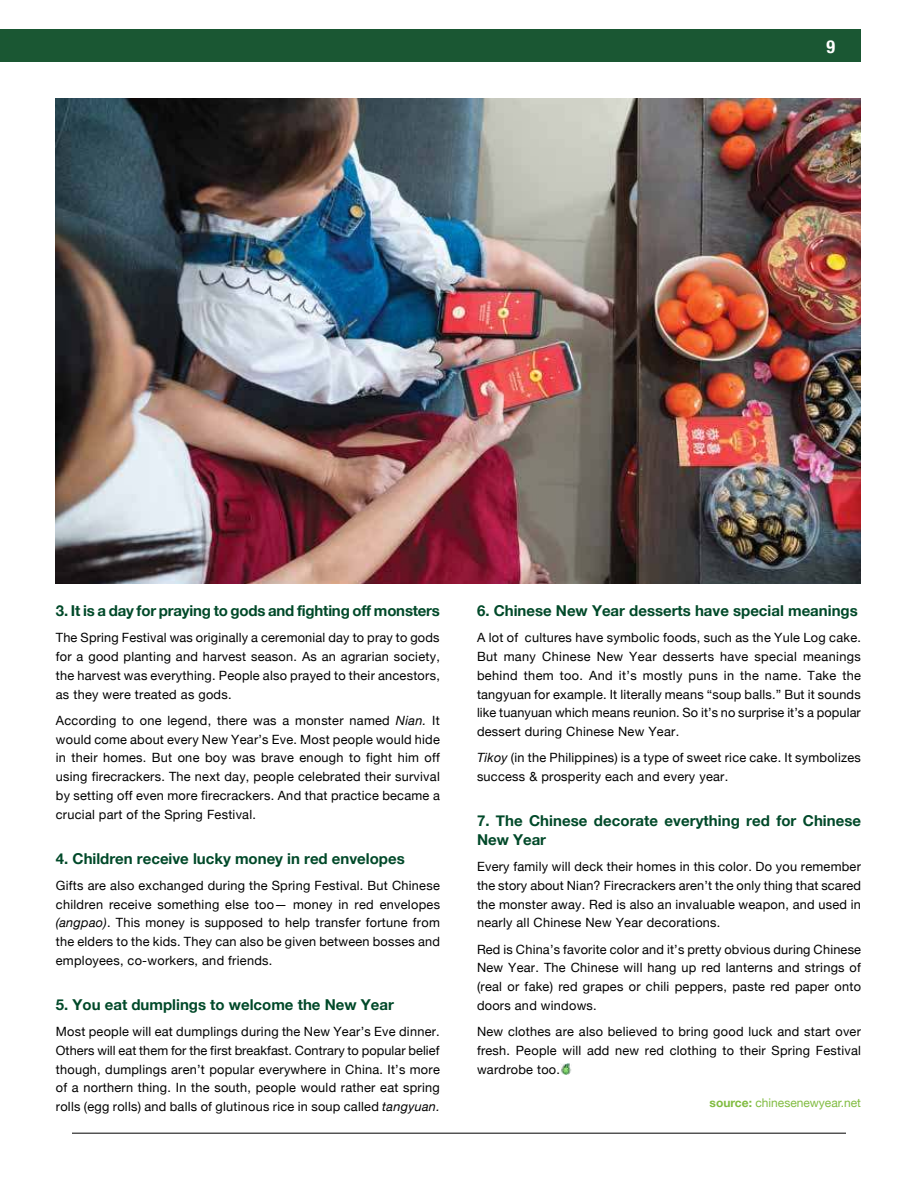
<style>
.page{position:relative;width:918px;height:1188px;background:#fff}
.page>*{position:absolute;margin:0;border:0;box-sizing:border-box;transform-origin:0 0}
.t1{font:700 condensed 18px "Helvetica Neue";color:#fff}
.t2{font:700 15px/18.8px "Helvetica Neue";color:#014929}
.t3{font:12.75px/18.8px "Helvetica Neue";letter-spacing:.02em;color:#000;text-align:justify}
.t4{font:12px "Helvetica Neue";color:#81bc41}
.s1{font-style:italic}
.s2{font-weight:700}
</style>
<div class="page">
<div style="left:0;top:29px;width:860px;height:33px;background:#1a5733"></div>
<hr style="left:72px;top:1133px;width:774px;height:1px;background:#000">
<svg style="left:561px;top:1064px;width:10px;height:10px"></svg>
<img style="left:56px;top:98px;width:805px;height:486px">
<h1 class="t1" style="left:827px;top:40px;width:10px">9</h1>
<p class="t2" style="left:56px;top:603px;width:386px">3. It is a day for praying to gods and fighting off monsters</p>
<p class="t3" style="left:56px;top:629px;width:386px">The Spring Festival was originally a ceremonial day to pray to gods for a good planting and harvest season. As an agrarian society, the harvest was everything. People also prayed to their ancestors, as they were treated as gods.</p>
<p class="t3" style="left:56px;top:712px;width:386px">According to one legend, there was a monster named <span class="s1">Nian.</span> It would come about every New Year’s Eve. Most people would hide in their homes. But one boy was brave enough to fight him off using firecrackers. The next day, people celebrated their survival by setting off even more firecrackers. And that practice became a crucial part of the Spring Festival.</p>
<p class="t2" style="left:56px;top:850px;width:350px">4. Children receive lucky money in red envelopes</p>
<p class="t3" style="left:56px;top:877px;width:386px">Gifts are also exchanged during the Spring Festival. But Chinese children receive something else too— money in red envelopes <span class="s1">(angpao)</span>. This money is supposed to help transfer fortune from the elders to the kids. They can also be given between bosses and employees, co-workers, and friends.</p>
<p class="t2" style="left:56px;top:996px;width:339px">5. You eat dumplings to welcome the New Year</p>
<p class="t3" style="left:56px;top:1023px;width:386px">Most people will eat dumplings during the New Year’s Eve dinner.<br>Others will eat them for the first breakfast. Contrary to popular belief though, dumplings aren’t popular everywhere in China. It’s more of a northern thing. In the south, people would rather eat spring rolls (egg rolls) and balls of glutinous rice in soup called <span class="s1">tangyuan.</span></p>
<p class="t2" style="left:477px;top:603px;width:382px">6. Chinese New Year desserts have special meanings</p>
<p class="t3" style="left:477px;top:629px;width:386px">A lot of cultures have symbolic foods, such as the Yule Log cake.<br>But many Chinese New Year desserts have special meanings behind them too. And it’s mostly puns in the name. Take the tangyuan for example. It literally means “soup balls.” But it sounds like tuanyuan which means reunion. So it’s no surprise it’s a popular dessert during Chinese New Year.</p>
<p class="t3" style="left:477px;top:749px;width:386px"><span class="s1">Tikoy</span> (in the Philippines) is a type of sweet rice cake. It symbolizes success &amp; prosperity each and every year.</p>
<p class="t2" style="left:477px;top:813px;width:386px">7. The Chinese decorate everything red for Chinese<br>New Year</p>
<p class="t3" style="left:477px;top:858px;width:386px">Every family will deck their homes in this color. Do you remember the story about Nian? Firecrackers aren’t the only thing that scared the monster away. Red is also an invaluable weapon, and used in nearly all Chinese New Year decorations.</p>
<p class="t3" style="left:477px;top:940px;width:386px">Red is China’s favorite color and it’s pretty obvious during Chinese New Year. The Chinese will hang up red lanterns and strings of (real or fake) red grapes or chili peppers, paste red paper onto doors and windows.</p>
<p class="t3" style="left:477px;top:1023px;width:386px">New clothes are also believed to bring good luck and start over fresh. People will add new red clothing to their Spring Festival wardrobe too.</p>
<p class="t4" style="left:710px;top:1094px;width:153px"><span class="s2">source:</span> chinesenewyear.net</p>
</div>
